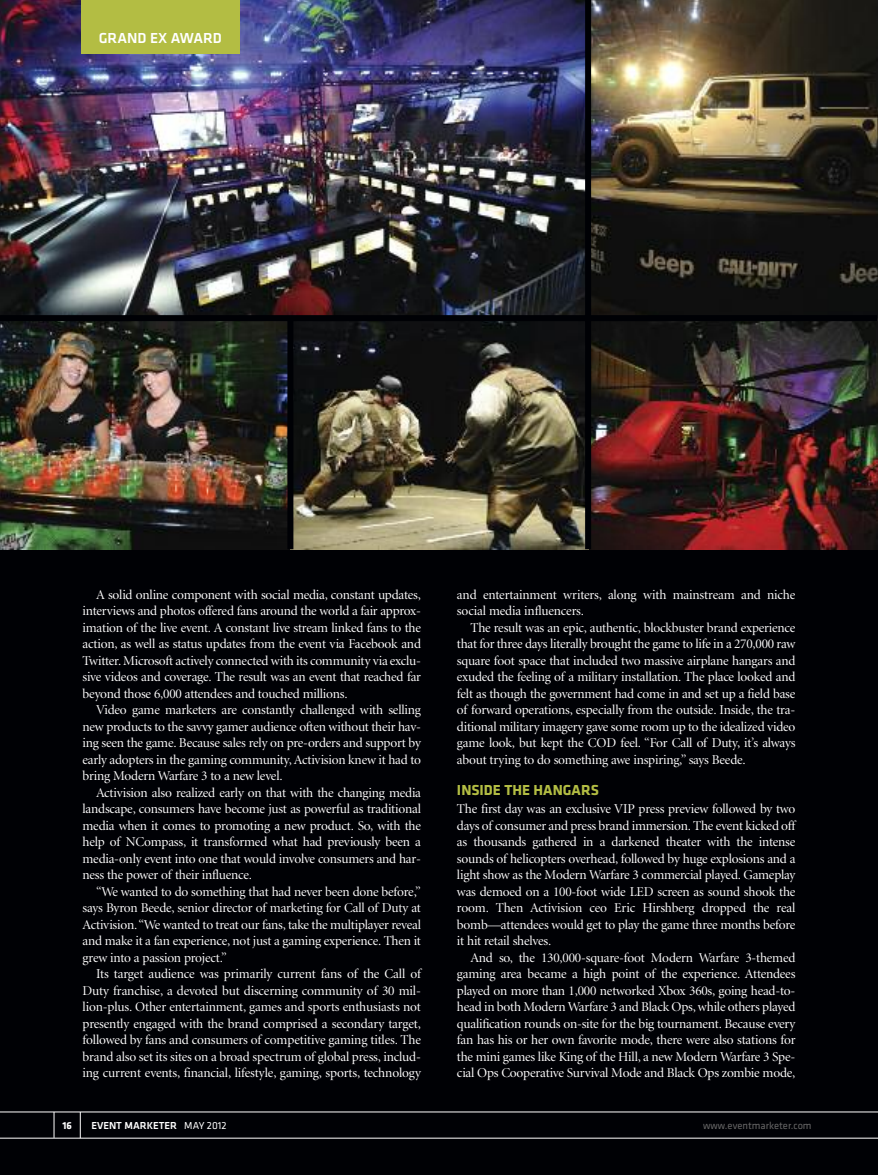
<style>
.page{position:relative;width:878px;height:1175px;background:#fff}
.page>*{position:absolute;margin:0;border:0;box-sizing:border-box;transform-origin:0 0}
.t1{font:15px "Klavika Bold TF";color:#b3bd43}
.t2{font:15px "Klavika Medium TF";color:#fff}
.t3{font:13.5px/16.5px "Minion Display";letter-spacing:-.015em;color:#fff;text-align:justify}
.t4{font:10.5px "Klavika";color:#666}
.t5{font:10.5px "Klavika Medium TF";color:#fff}
.t6{font:700 10.5px "Klavika";color:#fff}
.s1{font-family:"Klavika"}
</style>
<div class="page">
<div style="left:0;top:0;width:878px;height:1174px;background:#000105"></div>
<hr style="left:0;top:1111px;width:878px;height:1px;background:#fff">
<hr style="left:0;top:1137px;width:878px;height:1px;background:#fff">
<svg style="left:80px;top:1112px;width:1px;height:26px"></svg>
<svg style="left:54px;top:1112px;width:1px;height:25px"></svg>
<img style="left:0;top:0;width:878px;height:549px">
<div style="left:585px;top:0;width:6px;height:549px;background:#000105"></div>
<div style="left:287px;top:318px;width:6px;height:231px;background:#000105"></div>
<div style="left:0;top:315px;width:877px;height:6px;background:#000105"></div>
<div style="left:81px;top:0;width:159px;height:54px;background:#b3bd43"></div>
<p class="t2" style="left:99px;top:33px;width:125px">GRAND EX AWARD</p>
<p class="t3" style="left:82px;top:587px;width:340px;text-indent:14px">A solid online component with social media, constant updates, interviews and photos offered fans around the world a fair approx&shy;imation of the live event. A constant live stream linked fans to the action, as well as status updates from the event via Facebook and Twitter.Microsoft actively connected with its community via exclu&shy;sive videos and coverage. The result was an event that reached far beyond those 6,000 attendees and touched millions.</p>
<p class="t3" style="left:82px;top:703px;width:340px;text-indent:14px">Video game marketers are constantly challenged with selling new products to the savvy gamer audience often without their hav&shy;ing seen the game. Because sales rely on pre-orders and support by early adopters in the gaming community, Activision knew it had to bring Modern Warfare 3 to a new level.</p>
<p class="t3" style="left:82px;top:785px;width:340px;text-indent:14px">Activision also realized early on that with the changing media landscape, consumers have become just as powerful as traditional media when it comes to promoting a new product. So, with the help of NCompass, it transformed what had previously been a media-only event into one that would involve consumers and har&shy;ness the power of their influence.</p>
<p class="t3" style="left:82px;top:884px;width:340px;text-indent:14px">“We wanted to do something that had never been done before,” says Byron Beede, senior director of marketing for Call of Duty at Activision.“We wanted to treat our fans, take the multiplayer reveal and make it a fan experience, not just a gaming experience. Then it grew into a passion project.”</p>
<p class="t3" style="left:82px;top:967px;width:340px;text-indent:14px">Its target audience was primarily current fans of the Call of Duty franchise, a devoted but discerning community of 30 mil&shy;lion-plus. Other entertainment, games and sports enthusiasts not presently engaged with the brand comprised a secondary target, followed by fans and consumers of competitive gaming titles. The brand also set its sites on a broad spectrum of global press, includ&shy;ing current events, financial, lifestyle, gaming, sports, technology</p>
<p class="t3" style="left:457px;top:587px;width:340px">and entertainment writers, along with mainstream and niche social media influencers.</p>
<p class="t3" style="left:457px;top:620px;width:340px;text-indent:14px">The result was an epic, authentic, blockbuster brand experience that for three days literally brought the game to life in a 270,000 raw square foot space that included two massive airplane hangars and exuded the feeling of a military installation. The place looked and felt as though the government had come in and set up a field base of forward operations, especially from the outside. Inside, the tra&shy;ditional military imagery gave some room up to the idealized video game look, but kept the COD feel. “For Call of Duty, it’s always about trying to do something awe inspiring,” says Beede.</p>
<p class="t1" style="left:457px;top:785px;width:143px">INSIDE THE HANGARS</p>
<p class="t3" style="left:457px;top:802px;width:340px">The first day was an exclusive VIP press preview followed by two days of consumer and press brand immersion. The event kicked off as thousands gathered in a darkened theater with the intense sounds of helicopters overhead, followed by huge explosions and a light show as the Modern Warfare 3 commercial played. Gameplay was demoed on a 100-foot wide LED screen as sound shook the room. Then Activision ceo Eric Hirshberg dropped the real bomb—attendees would get to play the game three months before it hit retail shelves.</p>
<p class="t3" style="left:457px;top:950px;width:340px;text-indent:14px">And so, the 130,000-square-foot Modern Warfare 3-themed gaming area became a high point of the experience. Attendees played on more than 1,000 networked Xbox 360s, going head-to&shy;head in both Modern Warfare 3 and Black Ops, while others played qualification rounds on-site for the big tournament. Because every fan has his or her own favorite mode, there were also stations for the mini games like King of the Hill, a new Modern Warfare 3 Spe&shy;cial Ops Cooperative Survival Mode and Black Ops zombie mode,</p>
<p class="t6" style="left:63px;top:1122px;width:11px">16</p>
<p class="t5" style="left:91px;top:1122px;width:137px">EVENT MARKETER <span class="s1">MAY 2012</span></p>
<p class="t4" style="left:703px;top:1122px;width:110px">www.eventmarketer.com</p>
</div>
